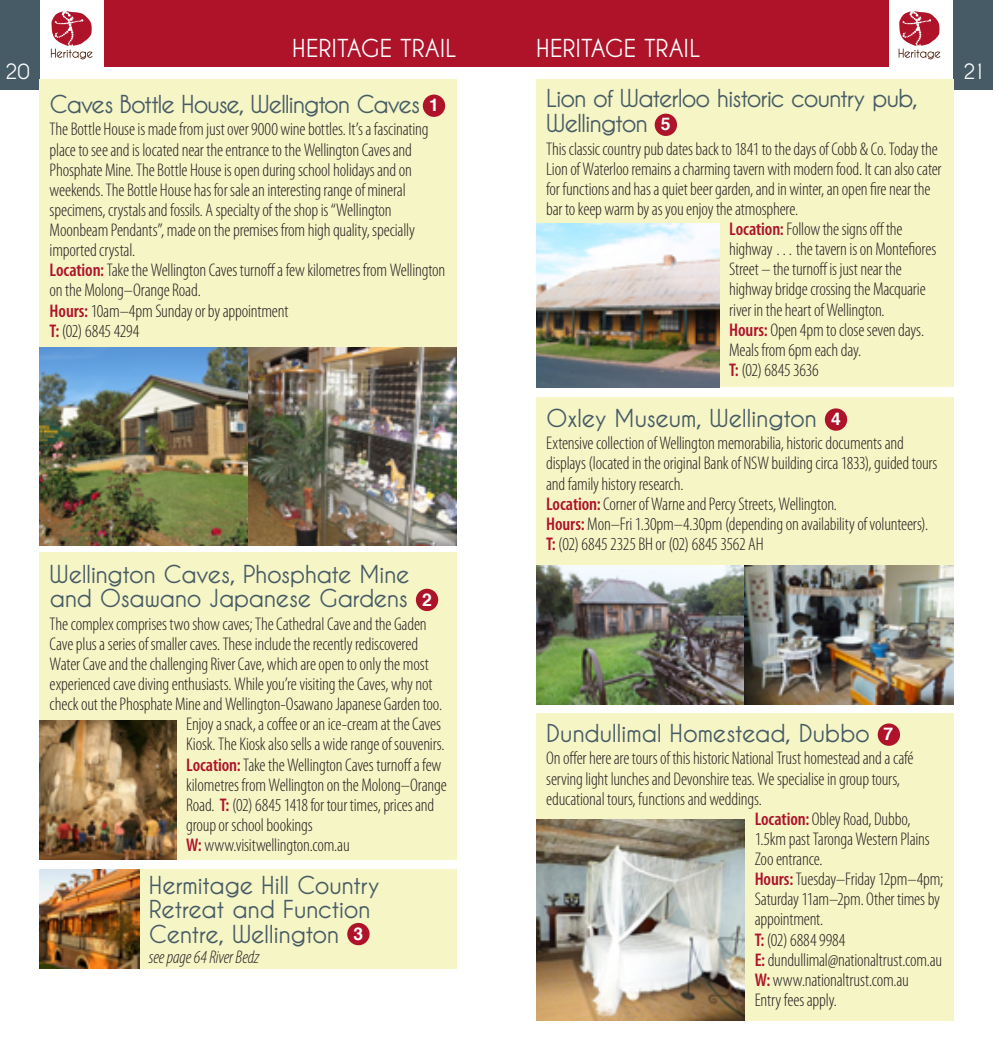
<style>
.page{position:relative;width:993px;height:1042px;background:#fff}
.page>*{position:absolute;margin:0;border:0;box-sizing:border-box;transform-origin:0 0}
.t1{font:700 24.5px/24.5px "Caviar Dreams";letter-spacing:-.03em;color:#465b65}
.t2{font:700 24.5px/24.5px "Caviar Dreams";letter-spacing:-.05em;color:#465b65}
.t3{font:700 24.5px "Caviar Dreams";letter-spacing:-.055em;color:#465b65}
.t4{font:700 24.5px "Caviar Dreams";letter-spacing:-.005em;color:#fff}
.t5{font:700 21px "Caviar Dreams";color:#fff}
.t6{font:300 condensed 18.38px/20.1px "Myriad Pro";letter-spacing:-.01em;color:#231f20}
.t7{font:italic 300 condensed 18.38px "Myriad Pro";letter-spacing:-.01em;color:#231f20}
.s1{font-family:"Helvetica";font-size:17.5px;color:#fff}
.s2{font-weight:600;color:#ae132a}
</style>
<div class="page">
<div style="left:104px;top:0;width:392px;height:67px;background:#ae132a"></div>
<div style="left:496px;top:0;width:392px;height:67px;background:#ae132a"></div>
<div style="left:0;top:0;width:40px;height:89px;background:#465b65"></div>
<div style="left:952px;top:0;width:40px;height:89px;background:#465b65"></div>
<svg style="left:51px;top:11px;width:42px;height:48px"></svg>
<svg style="left:898px;top:11px;width:42px;height:48px"></svg>
<div style="left:40px;top:869px;width:416px;height:100px;background:#f6f5c6"></div>
<img style="left:40px;top:869px;width:99px;height:99px">
<div style="left:40px;top:79px;width:416px;height:467px;background:#f6f5c6"></div>
<div style="left:40px;top:552px;width:416px;height:307px;background:#f6f5c6"></div>
<div style="left:422px;top:95px;width:23px;height:22px;background:#ae132a;border-radius:50%"></div>
<div style="left:416px;top:589px;width:22px;height:22px;background:#ae132a;border-radius:50%"></div>
<div style="left:347px;top:923px;width:22px;height:22px;background:#ae132a;border-radius:50%"></div>
<img style="left:40px;top:347px;width:416px;height:199px">
<img style="left:40px;top:721px;width:136px;height:138px">
<div style="left:536px;top:79px;width:416px;height:308px;background:#f6f5c6"></div>
<div style="left:536px;top:397px;width:416px;height:307px;background:#f6f5c6"></div>
<div style="left:654px;top:114px;width:22px;height:22px;background:#ae132a;border-radius:50%"></div>
<div style="left:824px;top:408px;width:22px;height:23px;background:#ae132a;border-radius:50%"></div>
<img style="left:536px;top:223px;width:183px;height:164px">
<img style="left:536px;top:566px;width:416px;height:138px">
<div style="left:536px;top:713px;width:416px;height:308px;background:#f6f5c6"></div>
<div style="left:877px;top:723px;width:22px;height:23px;background:#ae132a;border-radius:50%"></div>
<img style="left:536px;top:820px;width:208px;height:201px">
<h1 class="t4" style="left:292px;top:34px;width:120px">HERITAGE trai</h1>
<h1 class="t4" style="left:445px;top:34px;width:13px">l</h1>
<h1 class="t4" style="left:536px;top:34px;width:120px">HERITAGE trai</h1>
<h1 class="t4" style="left:689px;top:34px;width:13px">l</h1>
<p class="t5" style="left:5px;top:60px;width:26px">20</p>
<p class="t5" style="left:962px;top:60px;width:24px">21</p>
<h1 class="t3" style="left:50px;top:90px;width:390px">Caves Bottle House, Wellington Caves <span class="s1">1</span></h1>
<p class="t6" style="left:50px;top:120px;width:397px">The Bottle House is made from just over 9000 wine bottles. It’s a fascinating place to see and is located near the entrance to the Wellington Caves and Phosphate Mine. The Bottle House is open during school holidays and on weekends. The Bottle House has for sale an interesting range of mineral specimens, crystals and fossils. A specialty of the shop is “Wellington Moonbeam Pendants”, made on the premises from high quality, specially imported crystal.<br><span class="s2">Location:</span> Take the Wellington Caves turnoff a few kilometres from Wellington on the Molong–Orange Road.<br><span class="s2">Hours:</span> 10am–4pm Sunday or by appointment<br><span class="s2">T:</span> (02) 6845 4294</p>
<h1 class="t2" style="left:546px;top:86px;width:373px">Lion of Waterloo historic country pub,<br>Wellington <span class="s1">5</span></h1>
<p class="t6" style="left:546px;top:139px;width:393px">This classic country pub dates back to 1841 to the days of Cobb &amp; Co. Today the</p>
<p class="t6" style="left:546px;top:159px;width:397px">Lion of Waterloo remains a charming tavern with modern food. It can also cater</p>
<p class="t6" style="left:546px;top:179px;width:385px">for functions and has a quiet beer garden, and in winter, an open fire near the</p>
<p class="t6" style="left:546px;top:199px;width:253px">bar to keep warm by as you enjoy the atmosphere.</p>
<p class="t6" style="left:729px;top:219px;width:175px"><span class="s2">Location:</span> Follow the signs off the</p>
<p class="t6" style="left:729px;top:239px;width:208px">highway … the tavern is on Montefiores</p>
<p class="t6" style="left:729px;top:260px;width:174px">Street – the turnoff is just near the</p>
<p class="t6" style="left:729px;top:280px;width:198px">highway bridge crossing the Macquarie</p>
<p class="t6" style="left:729px;top:300px;width:157px">river in the heart of Wellington.</p>
<p class="t6" style="left:729px;top:320px;width:196px"><span class="s2">Hours:</span> Open 4pm to close seven days.</p>
<p class="t6" style="left:729px;top:340px;width:133px">Meals from 6pm each day.</p>
<p class="t6" style="left:729px;top:360px;width:91px"><span class="s2">T:</span> (02) 6845 3636</p>
<h1 class="t1" style="left:546px;top:406px;width:296px">Oxley Museum, Wellington <span class="s1">4</span></h1>
<p class="t6" style="left:546px;top:434px;width:393px">Extensive collection of Wellington memorabilia, historic documents and displays (located in the original Bank of NSW building circa 1833), guided tours and family history research.<br><span class="s2">Location:</span> Corner ofWarne and Percy Streets, Wellington.<br><span class="s2">Hours:</span> Mon–Fri 1.30pm–4.30pm (depending on availability of volunteers).<br><span class="s2">T:</span> (02) 6845 2325 BH or (02) 6845 3562 AH</p>
<h1 class="t1" style="left:50px;top:561px;width:383px">Wellington Caves, Phosphate Mine and Osawano Japanese Gardens <span class="s1">2</span></h1>
<p class="t6" style="left:50px;top:614px;width:378px">The complex comprises two show caves; The Cathedral Cave and the Gaden</p>
<p class="t6" style="left:50px;top:634px;width:370px">Cave plus a series of smaller caves. These include the recently rediscovered</p>
<p class="t6" style="left:50px;top:654px;width:380px">Water Cave and the challenging River Cave, which are open to only the most</p>
<p class="t6" style="left:50px;top:674px;width:384px">experienced cave diving enthusiasts. While you’re visiting the Caves, why not</p>
<p class="t6" style="left:50px;top:694px;width:394px">check out the Phosphate Mine and Wellington-Osawano Japanese Garden too.</p>
<p class="t6" style="left:186px;top:714px;width:256px">Enjoy a snack, a coffee or an ice-cream at the Caves</p>
<p class="t6" style="left:186px;top:735px;width:260px">Kiosk. The Kiosk also sells a wide range of souvenirs.</p>
<p class="t6" style="left:186px;top:755px;width:257px"><span class="s2">Location:</span> Take the Wellington Caves turnoff a few</p>
<p class="t6" style="left:186px;top:775px;width:262px">kilometres from Wellington on the Molong–Orange</p>
<p class="t6" style="left:186px;top:795px;width:249px">Road. <span class="s2">T:</span> (02) 6845 1418 for tour times, prices and</p>
<p class="t6" style="left:186px;top:815px;width:128px">group or school bookings</p>
<p class="t6" style="left:186px;top:835px;width:165px"><span class="s2">W:</span> www.visitwellington.com.au</p>
<h1 class="t1" style="left:149px;top:873px;width:232px">Hermitage Hill Country<br>Retreat and Function<br>Centre, Wellington <span class="s1">3</span></h1>
<p class="t7" style="left:149px;top:947px;width:112px">see page 64 River Bedz</p>
<h1 class="t1" style="left:546px;top:721px;width:348px">Dundullimal Homestead, Dubbo <span class="s1">7</span></h1>
<p class="t6" style="left:546px;top:749px;width:369px">On offer here are tours of this historic National Trust homestead and a café</p>
<p class="t6" style="left:546px;top:769px;width:355px">serving light lunches and Devonshire teas. Wespecialise in group tours,</p>
<p class="t6" style="left:546px;top:789px;width:217px">educational tours, functions and weddings.</p>
<p class="t6" style="left:754px;top:809px;width:157px"><span class="s2">Location:</span> Obley Road, Dubbo,</p>
<p class="t6" style="left:754px;top:829px;width:176px">1.5kmpast Taronga Western Plains</p>
<p class="t6" style="left:754px;top:849px;width:69px">Zoo entrance.</p>
<p class="t6" style="left:754px;top:869px;width:190px"><span class="s2">Hours:</span> Tuesday–Friday 12pm–4pm;</p>
<p class="t6" style="left:754px;top:889px;width:187px">Saturday 11am–2pm. Other times by</p>
<p class="t6" style="left:754px;top:909px;width:70px">appointment.</p>
<p class="t6" style="left:754px;top:930px;width:92px"><span class="s2">T:</span> (02) 6884 9984</p>
<p class="t6" style="left:754px;top:950px;width:189px"><span class="s2">E:</span> dundullimal@nationaltrust.com.au</p>
<p class="t6" style="left:754px;top:970px;width:156px"><span class="s2">W:</span> www.nationaltrust.com.au</p>
<p class="t6" style="left:754px;top:990px;width:84px">Entry fees apply.</p>
</div>
